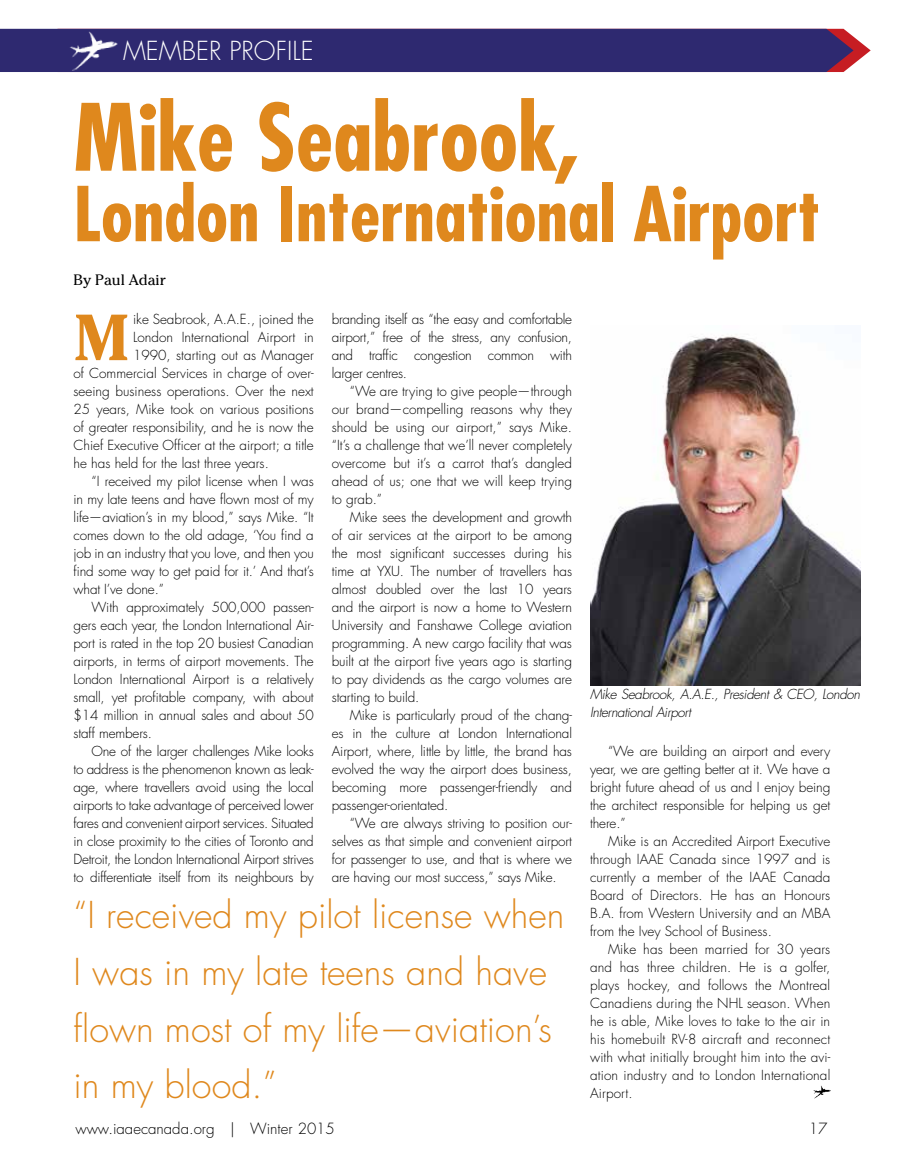
<style>
.page{position:relative;width:905px;height:1175px;background:#fff}
.page>*{position:absolute;margin:0;border:0;box-sizing:border-box;transform-origin:0 0}
.t1{font:700 condensed 90px "Futura";color:#df881d}
.t2{font:700 condensed 73.5px "Futura";color:#df881d}
.t3{font:700 64.65px "Cheltenham";color:#df881d}
.t4{font:300 36px/56.8px "Futura";color:#df881d}
.t5{font:300 25.5px "Futura";color:#fff}
.t6{font:300 15px "Futura";color:#000}
.t7{font:15px "Cheltenham";color:#000}
.t8{font:300 13.5px/18px "Futura";letter-spacing:-.01em;color:#000;text-align:justify}
.t9{font:italic 300 13.5px/18px "Futura";letter-spacing:-.03em;color:#000}
</style>
<div class="page">
<img style="left:813px;top:1085px;width:17px;height:13px">
<div style="left:0;top:29px;width:870px;height:43px;background:#2e2970"></div>
<img style="left:66px;top:28px;width:55px;height:44px">
<img style="left:590px;top:334px;width:270px;height:351px">
<h3 class="t5" style="left:123px;top:35px;width:192px">MEMBER PROFILE</h3>
<h1 class="t1" style="left:74px;top:82px;width:507px">Mike Seabrook,</h1>
<h2 class="t2" style="left:74px;top:168px;width:748px">London International Airport</h2>
<p class="t7" style="left:74px;top:271px;width:94px">By Paul Adair</p>
<h3 class="t3" style="left:74px;top:297px;width:57px">M</h3>
<p class="t8" style="left:133px;top:310px;width:182px">ike Seabrook, A.A.E., joined the</p>
<p class="t8" style="left:133px;top:328px;width:182px">London International Airport in</p>
<p class="t8" style="left:133px;top:346px;width:182px">1990, starting out as Manager</p>
<p class="t8" style="left:73px;top:364px;width:242px">of Commercial Services in charge of over-</p>
<p class="t8" style="left:73px;top:382px;width:242px">seeing business operations. Over the next</p>
<p class="t8" style="left:73px;top:400px;width:242px">25 years, Mike took on various positions</p>
<p class="t8" style="left:73px;top:418px;width:242px">of greater responsibility, and he is now the</p>
<p class="t8" style="left:73px;top:436px;width:242px">Chief Executive Officer at the airport; a title</p>
<p class="t8" style="left:73px;top:454px;width:197px">he has held for the last three years.</p>
<p class="t8" style="left:91px;top:472px;width:224px">“I received my pilot license when I was</p>
<p class="t8" style="left:73px;top:490px;width:242px">in my late teens and have flown most of my</p>
<p class="t8" style="left:73px;top:508px;width:242px">life—aviation’s in my blood,” says Mike. “It</p>
<p class="t8" style="left:73px;top:526px;width:242px">comes down to the old adage, ‘You find a</p>
<p class="t8" style="left:73px;top:544px;width:242px">job in an industry that you love, and then you</p>
<p class="t8" style="left:73px;top:562px;width:242px">find some way to get paid for it.’ And that’s</p>
<p class="t8" style="left:73px;top:580px;width:92px">what I’ve done.”</p>
<p class="t8" style="left:91px;top:598px;width:224px">With approximately 500,000 passen-</p>
<p class="t8" style="left:73px;top:616px;width:242px">gers each year, the London International Air-</p>
<p class="t8" style="left:73px;top:634px;width:242px">port is rated in the top 20 busiest Canadian</p>
<p class="t8" style="left:73px;top:652px;width:242px">airports, in terms of airport movements. The</p>
<p class="t8" style="left:73px;top:670px;width:242px">London International Airport is a relatively</p>
<p class="t8" style="left:73px;top:688px;width:242px">small, yet profitable company, with about</p>
<p class="t8" style="left:73px;top:706px;width:242px">$14 million in annual sales and about 50</p>
<p class="t8" style="left:73px;top:724px;width:80px">staff members.</p>
<p class="t8" style="left:91px;top:742px;width:224px">One of the larger challenges Mike looks</p>
<p class="t8" style="left:73px;top:760px;width:242px">to address is the phenomenon known as leak-</p>
<p class="t8" style="left:73px;top:778px;width:242px">age, where travellers avoid using the local</p>
<p class="t8" style="left:73px;top:796px;width:242px">airports to take advantage of perceived lower</p>
<p class="t8" style="left:73px;top:814px;width:242px">fares and convenient airport services. Situated</p>
<p class="t8" style="left:73px;top:832px;width:242px">in close proximity to the cities of Toronto and</p>
<p class="t8" style="left:73px;top:850px;width:242px">Detroit, the London International Airport strives</p>
<p class="t8" style="left:73px;top:868px;width:242px">to differentiate itself from its neighbours by</p>
<p class="t8" style="left:332px;top:310px;width:242px">branding itself as “the easy and comfortable airport,” free of the stress, any confusion, and traffic congestion common with larger centres.</p>
<p class="t8" style="left:332px;top:382px;width:242px;text-indent:18px">“We are trying to give people—through our brand—compelling reasons why they should be using our airport,” says Mike. “It’s a challenge that we’ll never completely overcome but it’s a carrot that’s dangled ahead of us; one that we will keep trying to grab.”</p>
<p class="t8" style="left:332px;top:508px;width:242px;text-indent:18px">Mike sees the development and growth of air services at the airport to be among the most significant successes during his time at YXU. The number of travellers has almost doubled over the last 10 years and the airport is now a home to Western University and Fanshawe College aviation programming. A new cargo facility that was built at the airport five years ago is starting to pay dividends as the cargo volumes are starting to build.</p>
<p class="t8" style="left:332px;top:706px;width:242px;text-indent:18px">Mike is particularly proud of the chang&shy;es in the culture at London International Airport, where, little by little, the brand has evolved the way the airport does business, becoming more passenger-friendly and passenger-orientated.</p>
<p class="t8" style="left:332px;top:814px;width:242px;text-indent:18px">“We are always striving to position our&shy;selves as that simple and convenient airport for passenger to use, and that is where we are having our most success,” says Mike.</p>
<h3 class="t4" style="left:74px;top:887px;width:492px">“I received my pilot license when<br>I was in my late teens and have flown most of my life—aviation’s in my blood.”</h3>
<p class="t9" style="left:590px;top:685px;width:272px">Mike Seabrook, A.A.E., President &amp; CEO, London<br>International Airport</p>
<p class="t8" style="left:590px;top:742px;width:242px;text-indent:18px">“We are building an airport and every year, we are getting better at it. We have a bright future ahead of us and I enjoy being the architect responsible for helping us get there.”</p>
<p class="t8" style="left:590px;top:832px;width:242px;text-indent:18px">Mike is an Accredited Airport Executive through IAAE Canada since 1997 and is currently a member of the IAAE Canada Board of Directors. He has an Honours B.A. from Western University and an MBA from the Ivey School of Business.</p>
<p class="t8" style="left:590px;top:940px;width:242px;text-indent:18px">Mike has been married for 30 years and has three children. He is a golfer, plays hockey, and follows the Montreal Canadiens during the NHL season. When he is able, Mike loves to take to the air in his homebuilt RV-8 aircraft and reconnect with what initially brought him into the avi&shy;ation industry and to London International Airport.</p>
<p class="t6" style="left:75px;top:1119px;width:261px">www.iaaecanada.org | Winter 2015</p>
<p class="t6" style="left:808px;top:1119px;width:20px">17</p>
</div>
